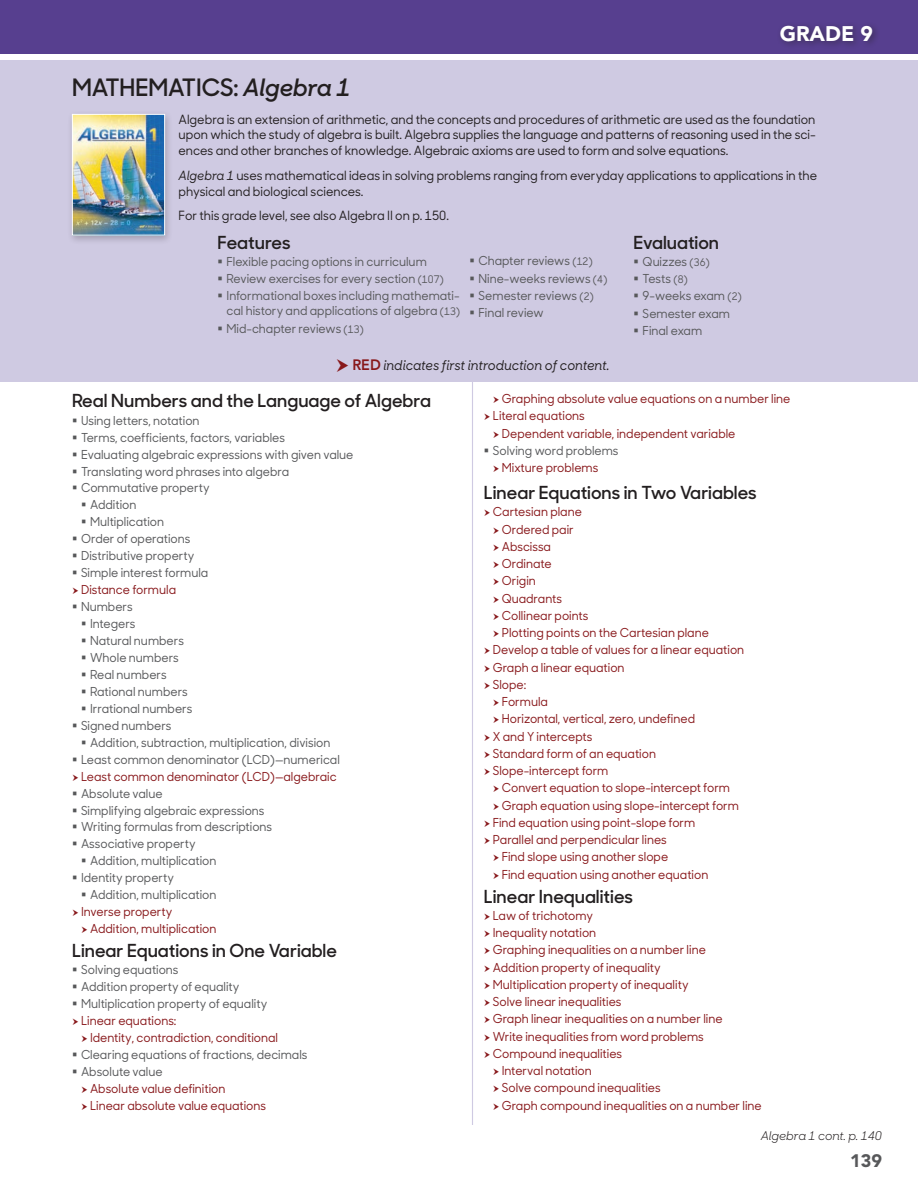
<style>
.page{position:relative;width:918px;height:1188px;background:#fff}
.page>*{position:absolute;margin:0;border:0;box-sizing:border-box;transform-origin:0 0}
.SS_Subjects_Subheads{font:600 24px "Sharp Sans No 1";color:#231f20}
.t1{font:900 21px "Avenir";color:#fff}
.SS_Subhead_under_ite{font:600 18px "Sharp Sans No 1";color:#231f20}
.t2{font:900 18px "Avenir";color:#57585a}
.SS_Introduction_to_c{font:italic 500 13.5px "Sharp Sans No 1";color:#231f20;scale:.95 1}
.SS_Opening_Paragraph{font:500 12.75px/15.8px "Sharp Sans No 1";color:#231f20;text-align:justify;scale:.95 1}
.t3{font:500 12.3px "Sharp Sans No 1";color:#88181b;scale:.95 1}
.t4{font:500 12.3px/15px "Sharp Sans No 1";color:#57585a;scale:.95 1}
.SS_Item_cont__on_nex{font:italic 12px "Sharp Sans No 1";color:#231f20}
.s1{font-style:italic}
.s2{font-size:10.5px}
.s3{font-family:"Avenir";font-weight:800;font-style:normal;font-size:15px;color:#88181b}
</style>
<div class="page">
<hr style="left:472px;top:102px;width:1px;height:1023px;background:#cfcae2">
<div style="left:0;top:0;width:918px;height:54px;background:#573f8f"></div>
<div style="left:775px;top:21px;width:106px;height:28px;background:#231f20;opacity:.5"></div>
<div style="left:0;top:60px;width:918px;height:322px;background:#cfcae2"></div>
<div style="left:67px;top:110px;width:106px;height:135px;background:#231f20;opacity:.25"></div>
<img style="left:74px;top:116px;width:89px;height:118px">
<div style="left:72px;top:114px;width:93px;height:122px;border:1px solid #fff"></div>
<h2 class="t1" style="left:780px;top:20px;width:95px">GRADE 9</h2>
<p class="SS_Subjects_Subheads" style="left:72px;top:69px;width:280px">MATHEMATICS: <span class="s1">Algebra 1</span></p>
<p class="SS_Opening_Paragraph" style="left:178px;top:111px;width:672px">Algebra is an extension of arithmetic, and the concepts and procedures of arithmetic are used as the foundation upon which the study of algebra is built. Algebra supplies the language and patterns of reasoning used in the sci&shy;ences and other branches of knowledge. Algebraic axioms are used to form and solve equations.</p>
<p class="SS_Opening_Paragraph" style="left:178px;top:167px;width:674px"><span class="s1">Algebra 1</span> uses mathematical ideas in solving problems ranging from everyday applications to applications in the physical and biological sciences.</p>
<p class="SS_Opening_Paragraph" style="left:178px;top:207px;width:286px">For this grade level, see also Algebra II on p. 150.</p>
<p class="SS_Subhead_under_ite" style="left:218px;top:228px;width:75px">Features</p>
<p class="t4" style="left:227px;top:253px;width:212px">Flexible pacing options in curriculum</p>
<p class="t4" style="left:227px;top:271px;width:230px">Review exercises for every section <span class="s2">(107)</span></p>
<p class="t4" style="left:227px;top:288px;width:248px">Informational boxes including mathemati&shy;cal history and applications of algebra <span class="s2">(13)</span></p>
<p class="t4" style="left:227px;top:320px;width:146px">Mid-chapter reviews <span class="s2">(13)</span></p>
<p class="SS_Subhead_under_ite" style="left:634px;top:228px;width:87px">Evaluation</p>
<p class="t4" style="left:643px;top:253px;width:72px">Quizzes <span class="s2">(36)</span></p>
<p class="t4" style="left:643px;top:271px;width:49px">Tests <span class="s2">(8)</span></p>
<p class="t4" style="left:643px;top:288px;width:106px">9-weeks exam <span class="s2">(2)</span></p>
<p class="t4" style="left:643px;top:305px;width:94px">Semester exam</p>
<p class="t4" style="left:643px;top:322px;width:64px">Final exam</p>
<p class="t4" style="left:479px;top:253px;width:122px">Chapter reviews <span class="s2">(12)</span></p>
<p class="t4" style="left:479px;top:270px;width:137px">Nine-weeks reviews <span class="s2">(4)</span></p>
<p class="t4" style="left:479px;top:287px;width:123px">Semester reviews <span class="s2">(2)</span></p>
<p class="t4" style="left:479px;top:305px;width:70px">Final review</p>
<p class="SS_Introduction_to_c" style="left:352px;top:355px;width:272px"><span class="s3">RED</span> indicates first introduction of content.</p>
<p class="SS_Subhead_under_ite" style="left:72px;top:387px;width:361px">Real Numbers and the Language of Algebra</p>
<p class="t4" style="left:81px;top:412px;width:126px">Using letters, notation</p>
<p class="t4" style="left:81px;top:429px;width:216px">Terms, coefficients, factors, variables</p>
<p class="t4" style="left:81px;top:446px;width:288px">Evaluating algebraic expressions with given value</p>
<p class="t4" style="left:81px;top:463px;width:221px">Translating word phrases into algebra</p>
<p class="t4" style="left:81px;top:480px;width:137px">Commutative property</p>
<p class="t4" style="left:90px;top:497px;width:50px">Addition</p>
<p class="t4" style="left:90px;top:514px;width:80px">Multiplication</p>
<p class="t4" style="left:81px;top:531px;width:117px">Order of operations</p>
<p class="t4" style="left:81px;top:548px;width:121px">Distributive property</p>
<p class="t4" style="left:81px;top:565px;width:136px">Simple interest formula</p>
<p class="t3" style="left:81px;top:581px;width:102px">Distance formula</p>
<p class="t4" style="left:81px;top:599px;width:56px">Numbers</p>
<p class="t4" style="left:90px;top:616px;width:49px">Integers</p>
<p class="t4" style="left:90px;top:633px;width:100px">Natural numbers</p>
<p class="t4" style="left:90px;top:650px;width:95px">Whole numbers</p>
<p class="t4" style="left:90px;top:666px;width:82px">Real numbers</p>
<p class="t4" style="left:90px;top:683px;width:105px">Rational numbers</p>
<p class="t4" style="left:90px;top:700px;width:109px">Irrational numbers</p>
<p class="t4" style="left:81px;top:717px;width:97px">Signed numbers</p>
<p class="t4" style="left:90px;top:734px;width:255px">Addition, subtraction, multiplication, division</p>
<p class="t4" style="left:81px;top:751px;width:274px">Least common denominator (LCD)—numerical</p>
<p class="t3" style="left:81px;top:767px;width:271px">Least common denominator (LCD)—algebraic</p>
<p class="t4" style="left:81px;top:785px;width:87px">Absolute value</p>
<p class="t4" style="left:81px;top:802px;width:195px">Simplifying algebraic expressions</p>
<p class="t4" style="left:81px;top:819px;width:203px">Writing formulas from descriptions</p>
<p class="t4" style="left:81px;top:836px;width:122px">Associative property</p>
<p class="t4" style="left:90px;top:853px;width:135px">Addition, multiplication</p>
<p class="t4" style="left:81px;top:870px;width:99px">Identity property</p>
<p class="t4" style="left:90px;top:887px;width:135px">Addition, multiplication</p>
<p class="t3" style="left:81px;top:903px;width:98px">Inverse property</p>
<p class="t3" style="left:90px;top:920px;width:135px">Addition, multiplication</p>
<p class="SS_Subhead_under_ite" style="left:72px;top:937px;width:266px">Linear Equations in One Variable</p>
<p class="t4" style="left:81px;top:962px;width:104px">Solving equations</p>
<p class="t4" style="left:81px;top:979px;width:168px">Addition property of equality</p>
<p class="t4" style="left:81px;top:996px;width:198px">Multiplication property of equality</p>
<p class="t3" style="left:81px;top:1012px;width:102px">Linear equations:</p>
<p class="t3" style="left:90px;top:1029px;width:199px">Identity, contradiction, conditional</p>
<p class="t4" style="left:81px;top:1047px;width:240px">Clearing equations of fractions, decimals</p>
<p class="t4" style="left:81px;top:1064px;width:87px">Absolute value</p>
<p class="t3" style="left:90px;top:1080px;width:144px">Absolute value definition</p>
<p class="t3" style="left:90px;top:1097px;width:187px">Linear absolute value equations</p>
<p class="t3" style="left:502px;top:390px;width:305px">Graphing absolute value equations on a number line</p>
<p class="t3" style="left:493px;top:407px;width:98px">Literal equations</p>
<p class="t3" style="left:502px;top:424px;width:248px">Dependent variable, independent variable</p>
<p class="t4" style="left:493px;top:442px;width:134px">Solving word problems</p>
<p class="t3" style="left:502px;top:459px;width:103px">Mixture problems</p>
<p class="SS_Subhead_under_ite" style="left:484px;top:479px;width:275px">Linear Equations in Two Variables</p>
<p class="t3" style="left:493px;top:503px;width:95px">Cartesian plane</p>
<p class="t3" style="left:502px;top:520px;width:77px">Ordered pair</p>
<p class="t3" style="left:502px;top:538px;width:53px">Abscissa</p>
<p class="t3" style="left:502px;top:555px;width:54px">Ordinate</p>
<p class="t3" style="left:502px;top:572px;width:37px">Origin</p>
<p class="t3" style="left:502px;top:589px;width:65px">Quadrants</p>
<p class="t3" style="left:502px;top:607px;width:93px">Collinear points</p>
<p class="t3" style="left:502px;top:624px;width:220px">Plotting points on the Cartesian plane</p>
<p class="t3" style="left:493px;top:641px;width:266px">Develop a table of values for a linear equation</p>
<p class="t3" style="left:493px;top:658px;width:140px">Graph a linear equation</p>
<p class="t3" style="left:493px;top:676px;width:37px">Slope:</p>
<p class="t3" style="left:502px;top:693px;width:50px">Formula</p>
<p class="t3" style="left:502px;top:710px;width:205px">Horizontal, vertical, zero, undefined</p>
<p class="t3" style="left:493px;top:727px;width:106px">X and Y intercepts</p>
<p class="t3" style="left:493px;top:745px;width:173px">Standard form of an equation</p>
<p class="t3" style="left:493px;top:762px;width:123px">Slope-intercept form</p>
<p class="t3" style="left:502px;top:779px;width:242px">Convert equation to slope-intercept form</p>
<p class="t3" style="left:502px;top:796px;width:251px">Graph equation using slope-intercept form</p>
<p class="t3" style="left:493px;top:814px;width:215px">Find equation using point-slope form</p>
<p class="t3" style="left:493px;top:831px;width:185px">Parallel and perpendicular lines</p>
<p class="t3" style="left:502px;top:848px;width:177px">Find slope using another slope</p>
<p class="t3" style="left:502px;top:865px;width:219px">Find equation using another equation</p>
<p class="SS_Subhead_under_ite" style="left:484px;top:882px;width:151px">Linear Inequalities</p>
<p class="t3" style="left:493px;top:907px;width:107px">Law of trichotomy</p>
<p class="t3" style="left:493px;top:924px;width:110px">Inequality notation</p>
<p class="t3" style="left:493px;top:941px;width:226px">Graphing inequalities on a number line</p>
<p class="t3" style="left:493px;top:958px;width:178px">Addition property of inequality</p>
<p class="t3" style="left:493px;top:976px;width:208px">Multiplication property of inequality</p>
<p class="t3" style="left:493px;top:993px;width:137px">Solve linear inequalities</p>
<p class="t3" style="left:493px;top:1010px;width:243px">Graph linear inequalities on a number line</p>
<p class="t3" style="left:493px;top:1027px;width:224px">Write inequalities from word problems</p>
<p class="t3" style="left:493px;top:1045px;width:138px">Compound inequalities</p>
<p class="t3" style="left:502px;top:1062px;width:96px">Interval notation</p>
<p class="t3" style="left:502px;top:1079px;width:169px">Solve compound inequalities</p>
<p class="t3" style="left:502px;top:1096px;width:275px">Graph compound inequalities on a number line</p>
<p class="SS_Item_cont__on_nex" style="left:761px;top:1127px;width:123px">Algebra 1 cont. p. 140</p>
<h3 class="t2" style="left:850px;top:1150px;width:33px">139</h3>
</div>
